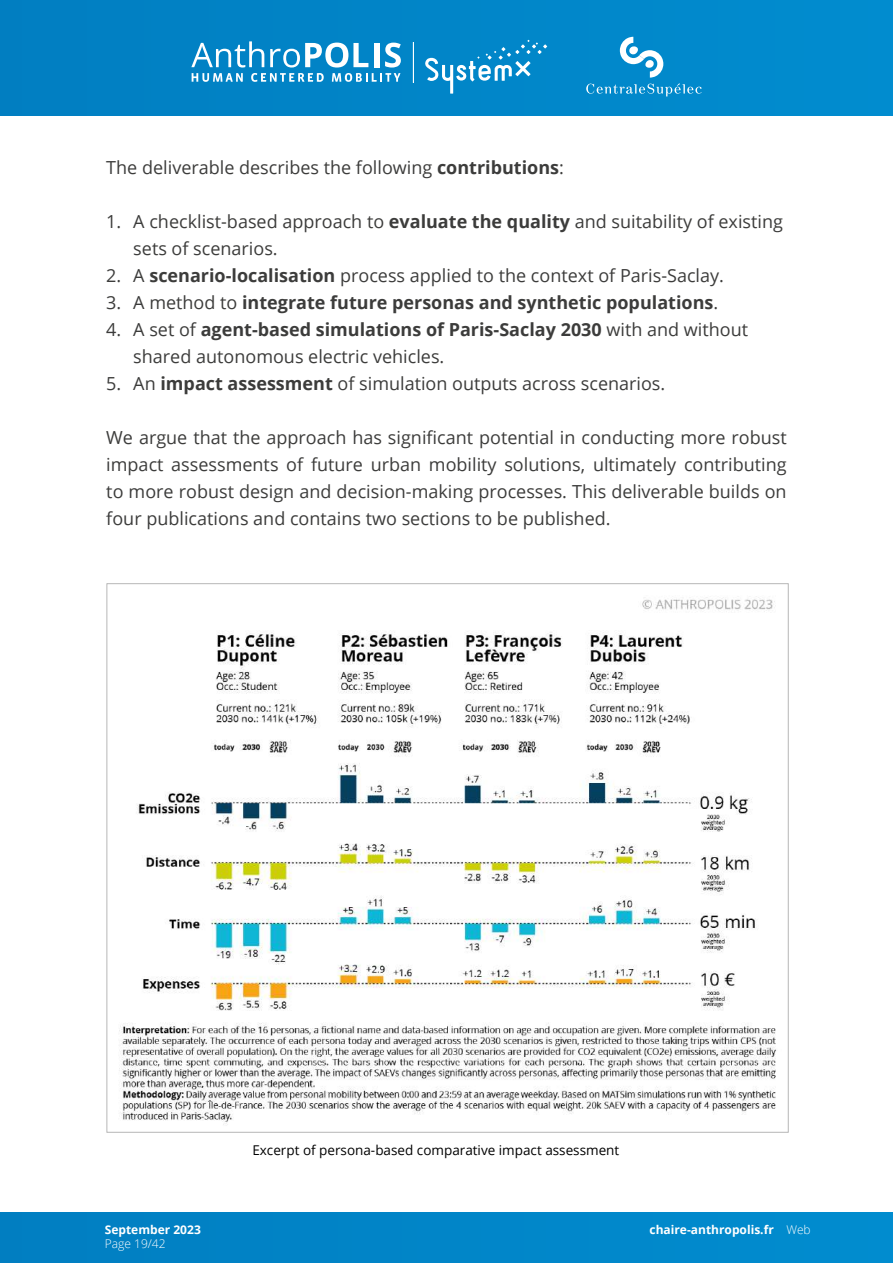
<style>
.page{position:relative;width:893px;height:1263px;background:#fff}
.page>*{position:absolute;margin:0;border:0;box-sizing:border-box;transform-origin:0 0}
.t1{font:18px/27px "Open Sans";color:#3c3c3b}
.t2{font:700 18px "Open Sans";color:#3c3c3b}
.t3{font:13.5px "Open Sans";color:#000}
.t4{font:700 12px "Open Sans";color:#fff}
.t5{font:300 12px "Open Sans";color:#fff}
.s1{font-weight:700}
.s2{font-weight:400}
.s3{font-weight:300}
</style>
<div class="page">
<div style="left:0;top:1212px;width:893px;height:51px;background:#0185c8"></div>
<div style="left:0;top:0;width:893px;height:115px;background:#0185c8"></div>
<svg style="left:425px;top:40px;width:122px;height:54px"></svg>
<hr style="left:413px;top:42px;width:1px;height:41px;background:#fff">
<svg style="left:191px;top:41px;width:210px;height:41px"></svg>
<svg style="left:586px;top:37px;width:116px;height:59px"></svg>
<img style="left:119px;top:596px;width:657px;height:529px">
<p class="t1" style="left:106px;top:153px;width:459px">The deliverable describes the following <span class="s1">contributions</span>:</p>
<p class="t1" style="left:133px;top:207px;width:651px;text-indent:-27px">1. A checklist-based approach to <span class="s1">evaluate the quality</span> and suitability of existing sets of scenarios.</p>
<p class="t1" style="left:106px;top:261px;width:619px">2. A <span class="s1">scenario-localisation</span> process applied to the context of Paris-Saclay.</p>
<p class="t2" style="left:106px;top:290px;width:613px"><span class="s2">3. A method to</span> integrate future personas and synthetic populations<span class="s2">.</span></p>
<p class="t1" style="left:133px;top:315px;width:616px;text-indent:-27px">4. A set of <span class="s1">agent-based simulations of Paris-Saclay 2030</span> with and without shared autonomous electric vehicles.</p>
<p class="t1" style="left:106px;top:369px;width:560px">5. An <span class="s1">impact assessment</span> of simulation outputs across scenarios.</p>
<p class="t1" style="left:106px;top:423px;width:682px;text-align:justify">We argue that the approach has significant potential in conducting more robust impact assessments of future urban mobility solutions, ultimately contributing to more robust design and decision-making processes. This deliverable builds on four publications and contains two sections to be published.</p>
<p class="t3" style="left:252px;top:1140px;width:368px">Excerpt of persona-based comparative impact assessment</p>
<p class="t4" style="left:105px;top:1221px;width:98px">September 2023</p>
<p class="t4" style="left:649px;top:1221px;width:163px">chaire-anthropolis.fr <span class="s3">Web</span></p>
<p class="t5" style="left:105px;top:1236px;width:62px">Page 19/42</p>
</div>
